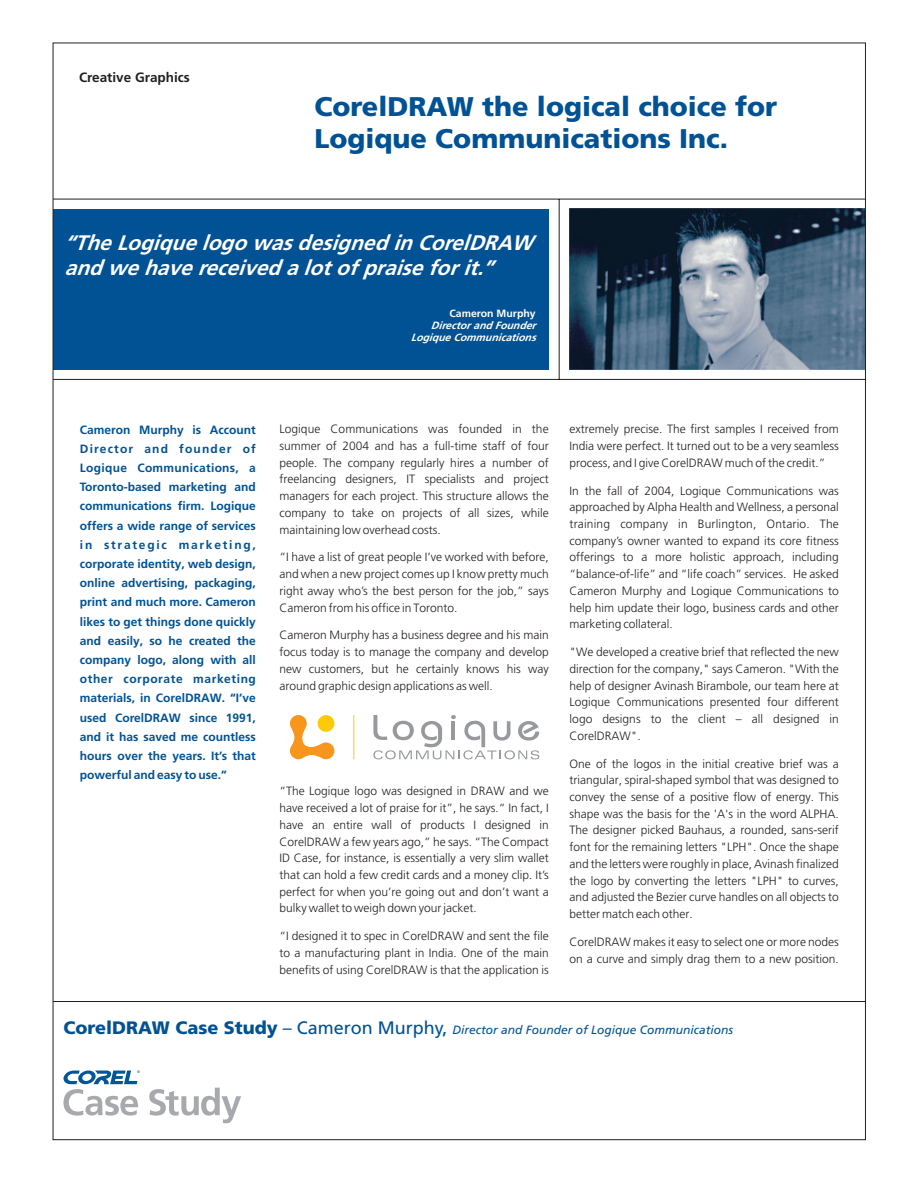
<style>
.page{position:relative;width:918px;height:1188px;background:#fff}
.page>*{position:absolute;margin:0;border:0;box-sizing:border-box;transform-origin:0 0}
.t1{font:700 27px/32.5px "Frutiger";color:#005294}
.t2{font:italic 300 21px/24.9px "Frutiger";color:#fff}
.t3{font:300 13.5px "Frutiger";color:#231f20}
.t4{font:300 12px/16.6px "Frutiger";color:#231f20;text-align:justify}
.t5{font:300 12px/19.2px "Frutiger";color:#005294;text-align:justify}
.t6{font:italic 12px "Frutiger";color:#005294}
.t7{font:italic 300 10.5px/12.5px "Frutiger";color:#fff;text-align:right}
.t8{font:300 10.5px "Frutiger";color:#fff}
.t9{font:300 3.6px "Frutiger";color:#015698}
.s1{font-weight:700;font-style:normal;font-size:18px}
.s2{font-style:normal;font-size:18px}
</style>
<div class="page">
<img style="left:570px;top:209px;width:294px;height:160px">
<div style="left:53px;top:209px;width:496px;height:160px;background:#005294"></div>
<hr style="left:559px;top:199px;width:1px;height:181px;background:#231f20">
<hr style="left:53px;top:199px;width:812px;height:1px;background:#231f20">
<hr style="left:53px;top:379px;width:812px;height:1px;background:#231f20">
<hr style="left:53px;top:1001px;width:812px;height:1px;background:#231f20">
<svg style="left:63px;top:1071px;width:178px;height:52px"></svg>
<svg style="left:290px;top:715px;width:44px;height:44px"></svg>
<div style="left:318px;top:715px;width:16px;height:17px;background:#feca0a;border-radius:50%"></div>
<hr style="left:353px;top:715px;width:1px;height:44px;background:#feca0a">
<svg style="left:373px;top:715px;width:166px;height:44px"></svg>
<p class="t3" style="left:79px;top:72px;width:112px">Creative Graphics</p>
<h1 class="t1" style="left:314px;top:92px;width:464px">CorelDRAW the logical choice for<br>Logique Communications Inc.</h1>
<h2 class="t2" style="left:64px;top:232px;width:470px">“The Logique logo was designed in CorelDRAW and we have received a lot of praise for it.”</h2>
<p class="t8" style="left:450px;top:309px;width:88px">Cameron Murphy</p>
<p class="t7" style="left:411px;top:320px;width:126px">Director and Founder<br>Logique Communications</p>
<p class="t4" style="left:279px;top:422px;width:271px">Logique Communications was founded in the summer of 2004 and has a full-time staff of four people. The company regularly hires a number of freelancing designers, IT specialists and project managers for each project. This structure allows the company to take on projects of all sizes, while maintaining low overhead costs.</p>
<p class="t4" style="left:279px;top:550px;width:271px">“I have a list of great people I’ve worked with before, and when a new project comes up I know pretty much right away who’s the best person for the job,” says Cameron from his office in Toronto.</p>
<p class="t4" style="left:279px;top:628px;width:271px">Cameron Murphy has a business degree and his main focus today is to manage the company and develop new customers, but he certainly knows his way around graphic design applications as well.</p>
<p class="t5" style="left:80px;top:421px;width:177px">Cameron Murphy is Account Director and founder of Logique Communications, a Toronto-based marketing and communications firm. Logique offers a wide range of services in strategic marketing, corporate identity, web design, online advertising, packaging, print and much more. Cameron likes to get things done quickly and easily, so he created the company logo, along with all other corporate marketing materials, in CorelDRAW. “I’ve used CorelDRAW since 1991, and it has saved me countless hours over the years. It’s that powerful and easy to use.”</p>
<p class="t4" style="left:570px;top:422px;width:271px">extremely precise. The first samples I received from<br>India were perfect. It turned out to be a very seamless</p>
<p class="t4" style="left:570px;top:455px;width:258px">process, and I give CorelDRAW much of the credit.”</p>
<p class="t4" style="left:570px;top:483px;width:271px">In the fall of 2004, Logique Communications was approached by Alpha Health and Wellness, a personal training company in Burlington, Ontario. The company’s owner wanted to expand its core fitness offerings to a more holistic approach, including “balance-of-life” and “life coach” services. He asked Cameron Murphy and Logique Communications to help him update their logo, business cards and other marketing collateral.</p>
<p class="t4" style="left:570px;top:645px;width:271px">"We developed a creative brief that reflected the new direction for the company," says Cameron. "With the help of designer Avinash Birambole, our team here at Logique Communications presented four different logo designs to the client – all designed in CorelDRAW".</p>
<p class="t4" style="left:570px;top:756px;width:271px">One of the logos in the initial creative brief was a triangular, spiral-shaped symbol that was designed to convey the sense of a positive flow of energy. This shape was the basis for the 'A's in the word ALPHA.<br>The designer picked Bauhaus, a rounded, sans-serif font for the remaining letters "LPH". Once the shape and the letters were roughly in place, Avinash finalized the logo by converting the letters "LPH" to curves, and adjusted the Bezier curve handles on all objects to better match each other.</p>
<p class="t4" style="left:570px;top:934px;width:271px">CorelDRAW makes it easy to select one or more nodes on a curve and simply drag them to a new position.</p>
<p class="t4" style="left:279px;top:784px;width:271px">“The Logique logo was designed in DRAW and we have received a lot of praise for it”, he says.“ In fact, I have an entire wall of products I designed in CorelDRAW a few years ago,” he says. “The Compact ID Case, for instance, is essentially a very slim wallet that can hold a few credit cards and a money clip. It’s perfect for when you’re going out and don’t want a bulky wallet to weigh down your jacket.</p>
<p class="t4" style="left:279px;top:929px;width:271px">“I designed it to spec in CorelDRAW and sent the file to a manufacturing plant in India. One of the main benefits of using CorelDRAW is that the application is</p>
<p class="t6" style="left:63px;top:1025px;width:671px"><span class="s1">CorelDRAW Case Study</span> <span class="s2">– Cameron Murphy,</span> Director and Founder of Logique Communications</p>
<p class="t9" style="left:137px;top:1070px;width:4px">®</p>
</div>
